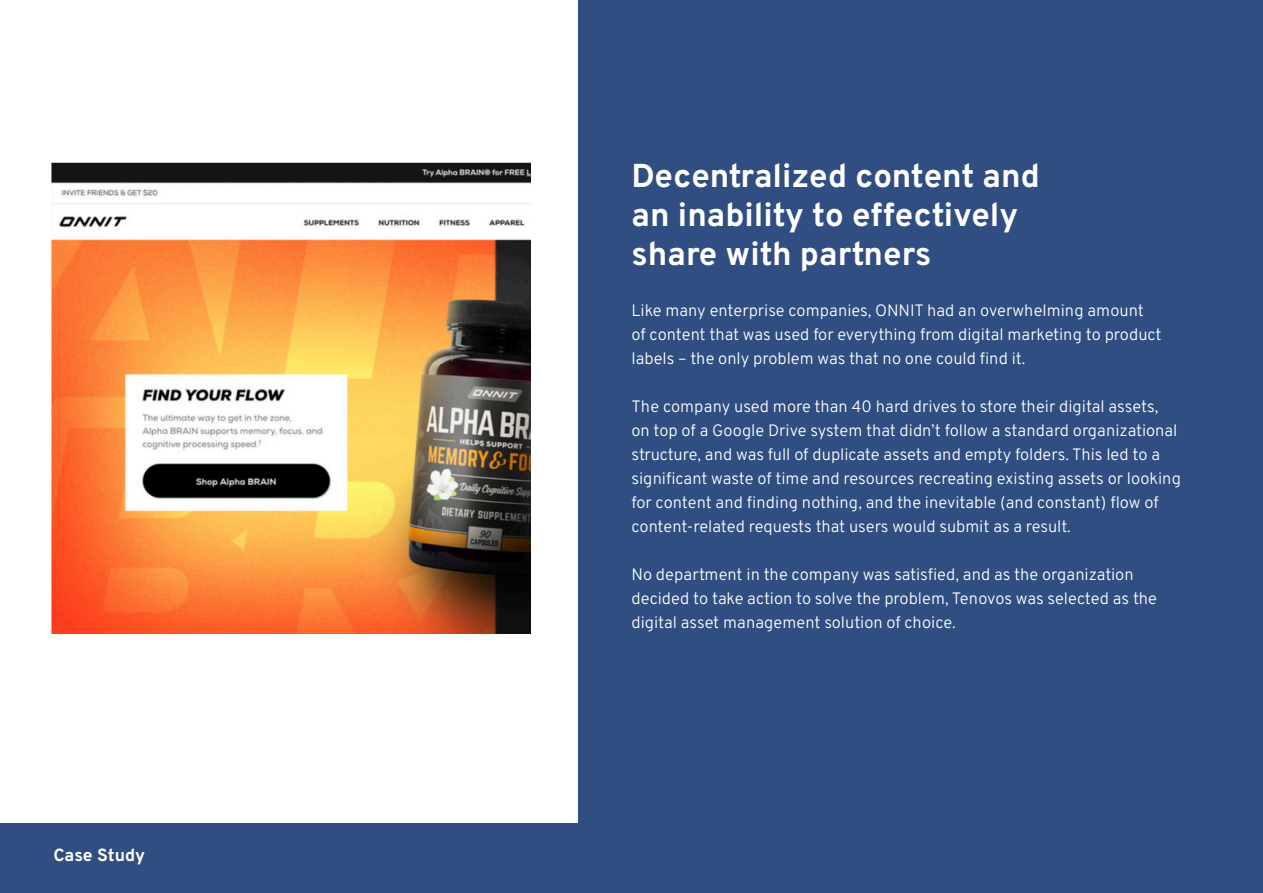
<style>
.page{position:relative;width:1263px;height:893px;background:#fff}
.page>*{position:absolute;margin:0;border:0;box-sizing:border-box;transform-origin:0 0}
.Title_1{font:700 33.15px/39px "Overpass";color:#fff}
.Title_1-2{font:700 17.55px "Overpass";color:#fff}
.Body_text_1_-_left_j{font:16.5px/24px "Overpass";color:#fff}
</style>
<div class="page">
<div style="left:578px;top:0;width:685px;height:888px;background:#304e82"></div>
<div style="left:0;top:824px;width:1263px;height:69px;background:#304e82"></div>
<img style="left:50px;top:162px;width:480px;height:471px">
<p class="Title_1-2" style="left:53px;top:841px;width:93px">Case Study</p>
<p class="Title_1" style="left:631px;top:155px;width:410px">Decentralized content and an inability to effectively share with partners</p>
<p class="Body_text_1_-_left_j" style="left:631px;top:298px;width:532px">Like many enterprise companies, ONNIT had an overwhelming amount of content that was used for everything from digital marketing to product labels – the only problem was that no one could find it.</p>
<p class="Body_text_1_-_left_j" style="left:631px;top:394px;width:551px">The company used more than 40 hard drives to store their digital assets,<br>on top of a Google Drive system that didn’t follow a standard organizational structure, and was full of duplicate assets and empty folders. This led to a significant waste of time and resources recreating existing assets or looking for content and finding nothing, and the inevitable (and constant) flow of content-related requests that users would submit as a result.</p>
<p class="Body_text_1_-_left_j" style="left:631px;top:562px;width:527px">No department in the company was satisfied, and as the organization decided to take action to solve the problem, Tenovos was selected as the digital asset management solution of choice.</p>
</div>
